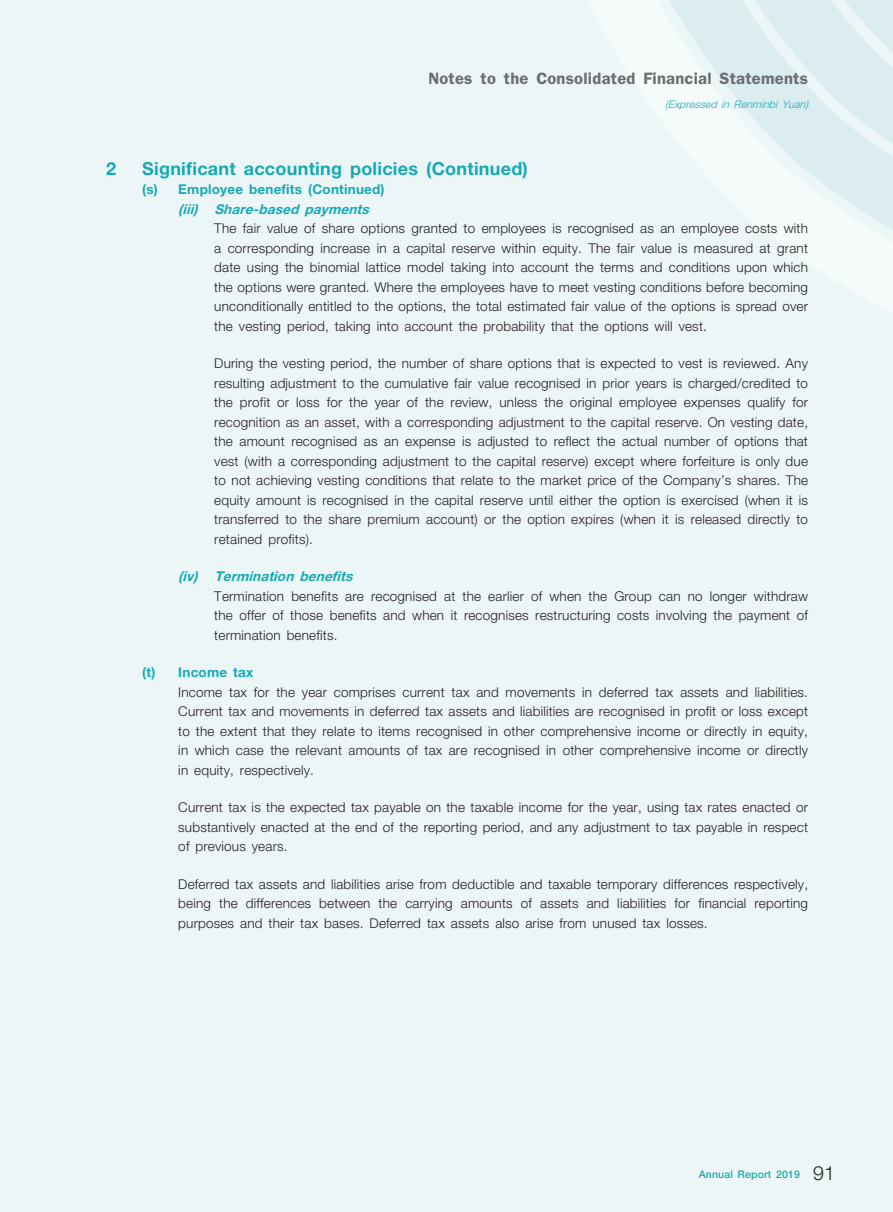
<style>
.page{position:relative;width:893px;height:1212px;background:#edf6f7}
.page>*{position:absolute;margin:0;border:0;box-sizing:border-box;transform-origin:0 0}
._03_H1{font:700 18px "Helvetica Neue LT Std";letter-spacing:.015em;color:#15a9b5}
.t1{font:600 16.5px "ITC Franklin Gothic Std";letter-spacing:.015em;color:#6c6d70}
._14_______P6{font:300 13.5px/19.5px "Helvetica Neue LT Std";letter-spacing:.015em;color:#231f20;text-align:justify}
._13_____P4{font:300 13.5px/19.5px "Helvetica Neue LT Std";letter-spacing:.015em;color:#231f20;text-align:justify}
._05_____H3{font:italic 700 13.5px "Helvetica Neue LT Std";color:#15a9b5}
._04___H2{font:700 13.5px "Helvetica Neue LT Std";letter-spacing:.015em;color:#15a9b5}
.t2{font:italic 300 10.5px "Helvetica Neue LT Std";color:#15a9b5}
.t3{font:500 10.5px "Helvetica Neue LT Std";letter-spacing:.015em;color:#15a9b5}
.s1{font-weight:300;font-size:19.5px;color:#231f20}
</style>
<div class="page">
<svg style="left:798px;top:163px;width:95px;height:67px;fill:#dbedef"></svg>
<svg style="left:670px;top:0;width:223px;height:163px"></svg>
<p class="t1" style="left:428px;top:69px;width:381px">Notes to the Consolidated Financial Statements</p>
<p class="t2" style="left:665px;top:97px;width:145px">(Expressed in Renminbi Yuan)</p>
<p class="_03_H1" style="left:106px;top:157px;width:12px">2</p>
<p class="_03_H1" style="left:142px;top:157px;width:387px">Significant accounting policies (Continued)</p>
<p class="_04___H2" style="left:142px;top:181px;width:244px">(s) Employee benefits (Continued)</p>
<p class="_05_____H3" style="left:178px;top:200px;width:196px">(iii) Share-based payments</p>
<p class="_14_______P6" style="left:214px;top:218px;width:595px">The fair value of share options granted to employees is recognised as an employee costs with a corresponding increase in a capital reserve within equity. The fair value is measured at grant date using the binomial lattice model taking into account the terms and conditions upon which the options were granted. Where the employees have to meet vesting conditions before becoming unconditionally entitled to the options, the total estimated fair value of the options is spread over the vesting period, taking into account the probability that the options will vest.</p>
<p class="_14_______P6" style="left:214px;top:353px;width:595px">During the vesting period, the number of share options that is expected to vest is reviewed. Any resulting adjustment to the cumulative fair value recognised in prior years is charged/credited to the profit or loss for the year of the review, unless the original employee expenses qualify for recognition as an asset, with a corresponding adjustment to the capital reserve. On vesting date, the amount recognised as an expense is adjusted to reflect the actual number of options that vest (with a corresponding adjustment to the capital reserve) except where forfeiture is only due to not achieving vesting conditions that relate to the market price of the Company’s shares. The equity amount is recognised in the capital reserve until either the option is exercised (when it is transferred to the share premium account) or the option expires (when it is released directly to retained profits).</p>
<p class="_05_____H3" style="left:178px;top:568px;width:21px">(iv)</p>
<p class="_05_____H3" style="left:214px;top:568px;width:144px">Termination benefits</p>
<p class="_14_______P6" style="left:214px;top:586px;width:595px">Termination benefits are recognised at the earlier of when the Group can no longer withdraw the offer of those benefits and when it recognises restructuring costs involving the payment of termination benefits.</p>
<p class="_04___H2" style="left:142px;top:664px;width:113px">(t) Income tax</p>
<p class="_13_____P4" style="left:178px;top:682px;width:631px">Income tax for the year comprises current tax and movements in deferred tax assets and liabilities.<br>Current tax and movements in deferred tax assets and liabilities are recognised in profit or loss except to the extent that they relate to items recognised in other comprehensive income or directly in equity, in which case the relevant amounts of tax are recognised in other comprehensive income or directly in equity, respectively.</p>
<p class="_13_____P4" style="left:178px;top:797px;width:631px">Current tax is the expected tax payable on the taxable income for the year, using tax rates enacted or substantively enacted at the end of the reporting period, and any adjustment to tax payable in respect of previous years.</p>
<p class="_13_____P4" style="left:178px;top:874px;width:631px">Deferred tax assets and liabilities arise from deductible and taxable temporary differences respectively, being the differences between the carrying amounts of assets and liabilities for financial reporting purposes and their tax bases. Deferred tax assets also arise from unused tax losses.</p>
<p class="t3" style="left:699px;top:1168px;width:138px">Annual Report 2019 <span class="s1">91</span></p>
</div>
